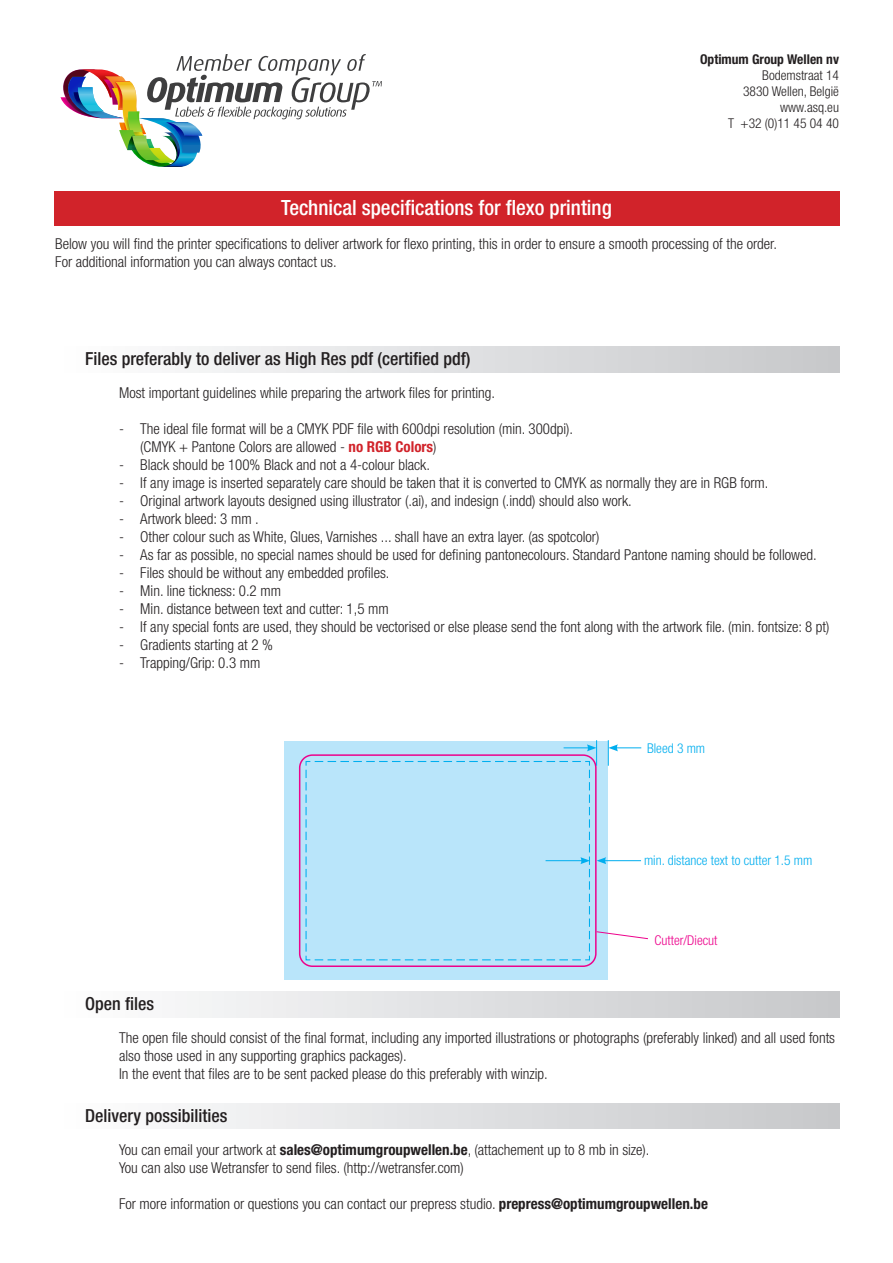
<style>
.page{position:relative;width:893px;height:1263px;background:#fff}
.page>*{position:absolute;margin:0;border:0;box-sizing:border-box;transform-origin:0 0}
.t1{font:500 condensed 21px "Helvetica Neue LT Std";color:#fff}
.t2{font:500 condensed 18px "Helvetica Neue LT Std";color:#231f20}
.t3{font:300 condensed 15px/18px "Helvetica Neue LT Std";color:#231f20}
.t4{font:300 condensed 13.5px/16.2px "Helvetica Neue LT Std";color:#231f20;text-align:right}
.t5{font:300 condensed 13.5px "Helvetica Neue LT Std";color:#00aeef}
.t6{font:700 condensed 13.5px "Helvetica Neue LT Std";color:#231f20}
.t7{font:300 condensed 13.5px "Helvetica Neue LT Std";color:#ed028c}
.s1{font-weight:700;color:#d1232a}
.s2{font-weight:700}
</style>
<div class="page">
<div style="left:54px;top:191px;width:786px;height:34px;background:#d1232a"></div>
<div style="left:54px;top:347px;width:786px;height:25px;background:linear-gradient(to right,#fefeff,#c6c7ca)"></div>
<div style="left:54px;top:992px;width:786px;height:25px;background:linear-gradient(to right,#fefeff,#c6c7ca)"></div>
<div style="left:54px;top:1103px;width:786px;height:26px;background:linear-gradient(to right,#fefeff,#c6c7ca)"></div>
<div style="left:285px;top:742px;width:323px;height:238px;background:#b9e5fa"></div>
<div style="left:299px;top:754px;width:298px;height:213px;border:2px solid #ed028c;border-radius:13px"></div>
<svg style="left:306px;top:740px;width:342px;height:220px"></svg>
<svg style="left:60px;top:54px;width:322px;height:113px"></svg>
<h1 class="t1" style="left:281px;top:195px;width:332px">Technical specifications for flexo printing</h1>
<p class="t6" style="left:700px;top:51px;width:140px">Optimum Group Wellen nv</p>
<p class="t4" style="left:728px;top:67px;width:112px">Bodemstraat 14<br>3830 Wellen, België www.asq.eu<br>T +32 (0)11 45 04 40</p>
<p class="t3" style="left:55px;top:235px;width:723px">Below you will find the printer specifications to deliver artwork for flexo printing, this in order to ensure a smooth processing of the order.<br>For additional information you can always contact us.</p>
<p class="t2" style="left:85px;top:348px;width:387px">Files preferably to deliver as High Res pdf (certified pdf)</p>
<p class="t3" style="left:119px;top:384px;width:378px">Most important guidelines while preparing the artwork files for printing.</p>
<p class="t3" style="left:140px;top:420px;width:434px;text-indent:-21px">- The ideal file format will be a CMYK PDF file with 600dpi resolution (min. 300dpi). (CMYK + Pantone Colors are allowed - <span class="s1">no RGB Colors</span>)</p>
<p class="t3" style="left:119px;top:456px;width:312px">- Black should be 100% Black and not a 4-colour black.</p>
<p class="t3" style="left:119px;top:474px;width:651px">- If any image is inserted separately care should be taken that it is converted to CMYK as normally they are in RGB form.</p>
<p class="t3" style="left:119px;top:492px;width:514px">- Original artwork layouts designed using illustrator (.ai), and indesign (.indd) should also work.</p>
<p class="t3" style="left:119px;top:510px;width:141px">- Artwork bleed: 3 mm .</p>
<p class="t3" style="left:119px;top:528px;width:482px">- Other colour such as White, Glues, Varnishes ... shall have an extra layer. (as spotcolor)</p>
<p class="t3" style="left:119px;top:546px;width:699px">- As far as possible, no special names should be used for defining pantonecolours. Standard Pantone naming should be followed.</p>
<p class="t3" style="left:119px;top:564px;width:272px">- Files should be without any embedded profiles.</p>
<p class="t3" style="left:119px;top:582px;width:163px">- Min. line tickness: 0.2 mm</p>
<p class="t3" style="left:119px;top:600px;width:271px">- Min. distance between text and cutter: 1,5 mm</p>
<p class="t3" style="left:119px;top:618px;width:712px">- If any special fonts are used, they should be vectorised or else please send the font along with the artwork file. (min. fontsize: 8 pt)</p>
<p class="t3" style="left:119px;top:636px;width:155px">- Gradients starting at 2 %</p>
<p class="t3" style="left:119px;top:654px;width:143px">- Trapping/Grip: 0.3 mm</p>
<p class="t5" style="left:647px;top:740px;width:60px">Bleed 3 mm</p>
<p class="t5" style="left:644px;top:853px;width:170px">min. distance text to cutter 1.5 mm</p>
<p class="t2" style="left:85px;top:993px;width:70px">Open files</p>
<p class="t7" style="left:654px;top:932px;width:64px">Cutter/Diecut</p>
<p class="t3" style="left:119px;top:1028px;width:718px">The open file should consist of the final format, including any imported illustrations or photographs (preferably linked) and all used fonts also those used in any supporting graphics packages).<br>In the event that files are to be sent packed please do this preferably with winzip.</p>
<p class="t2" style="left:85px;top:1104px;width:144px">Delivery possibilities</p>
<p class="t3" style="left:119px;top:1140px;width:532px">You can email your artwork at <span class="s2">sales@optimumgroupwellen.be</span>, (attachement up to 8 mb in size).<br>You can also use Wetransfer to send files. (http://wetransfer.com)</p>
<p class="t3" style="left:119px;top:1194px;width:590px">For more information or questions you can contact our prepress studio. <span class="s2">prepress@optimumgroupwellen.be</span></p>
</div>
